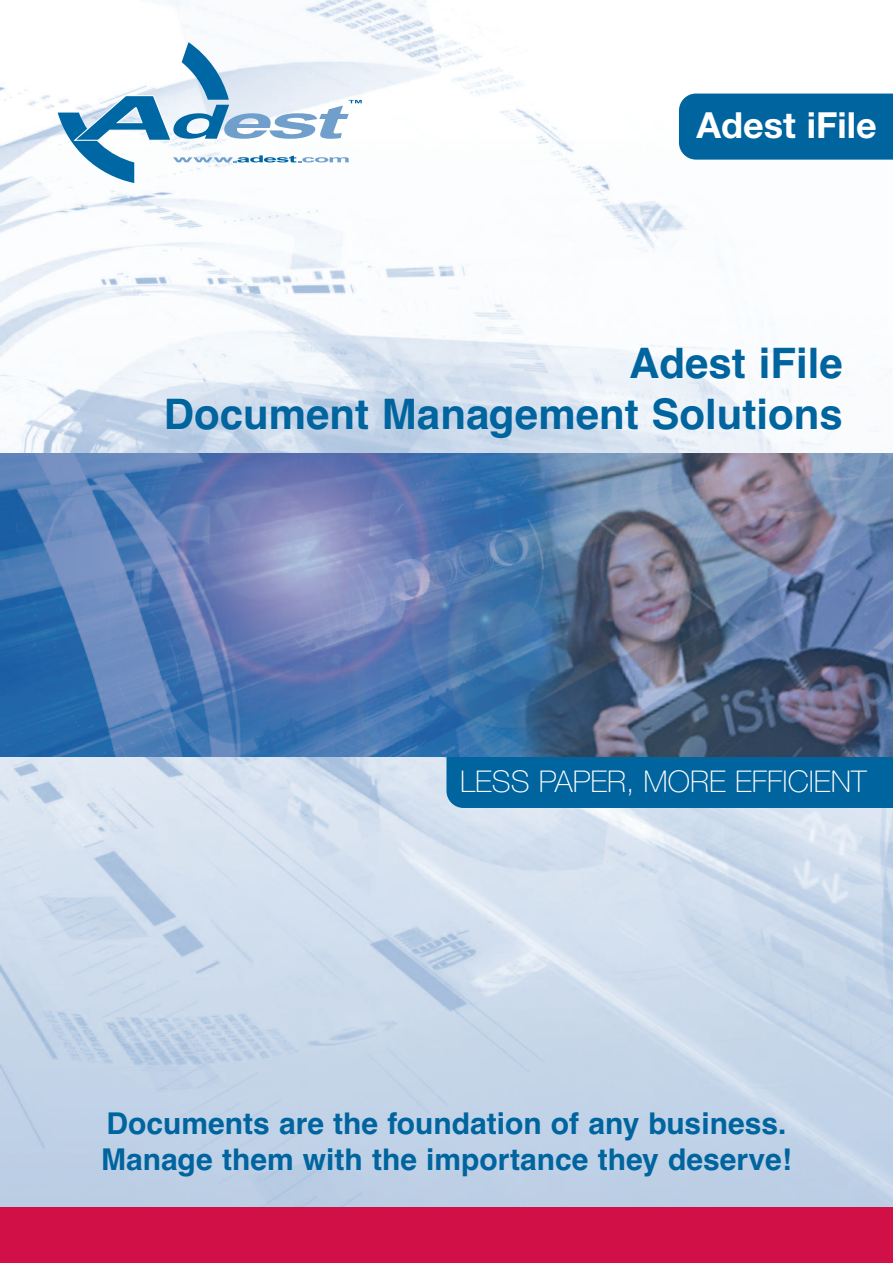
<style>
.page{position:relative;width:893px;height:1263px;background:#fff}
.page>*{position:absolute;margin:0;border:0;box-sizing:border-box;transform-origin:0 0}
.t1{font:700 42px/50.4px "Helvetica";color:#00649e;text-align:right}
.t2{font:700 36px "Helvetica Neue";color:#fff}
.t3{font:700 30px/36px "Helvetica";color:#00649e}
.t4{font:100 30px "Helvetica Neue";color:#fff}
</style>
<div class="page">
<img style="left:0;top:0;width:893px;height:1208px">
<svg style="left:58px;top:42px;width:304px;height:141px"></svg>
<div style="left:0;top:1208px;width:893px;height:55px;background:#d11048"></div>
<div style="left:446px;top:757px;width:447px;height:51px;background:#00649e"></div>
<div style="left:679px;top:94px;width:214px;height:66px;background:#00649e"></div>
<img style="left:0;top:453px;width:893px;height:304px">
<p class="t2" style="left:697px;top:113px;width:182px">Adest iFile</p>
<h1 class="t1" style="left:164px;top:338px;width:680px">Adest iFile<br>Document Management Solutions</h1>
<p class="t4" style="left:460px;top:770px;width:408px">LESS PAPER, MORE EFFICIENT</p>
<p class="t3" style="left:101px;top:1106px;width:692px">Documents are the foundation of any business.<br>Manage them with the importance they deserve!</p>
</div>
